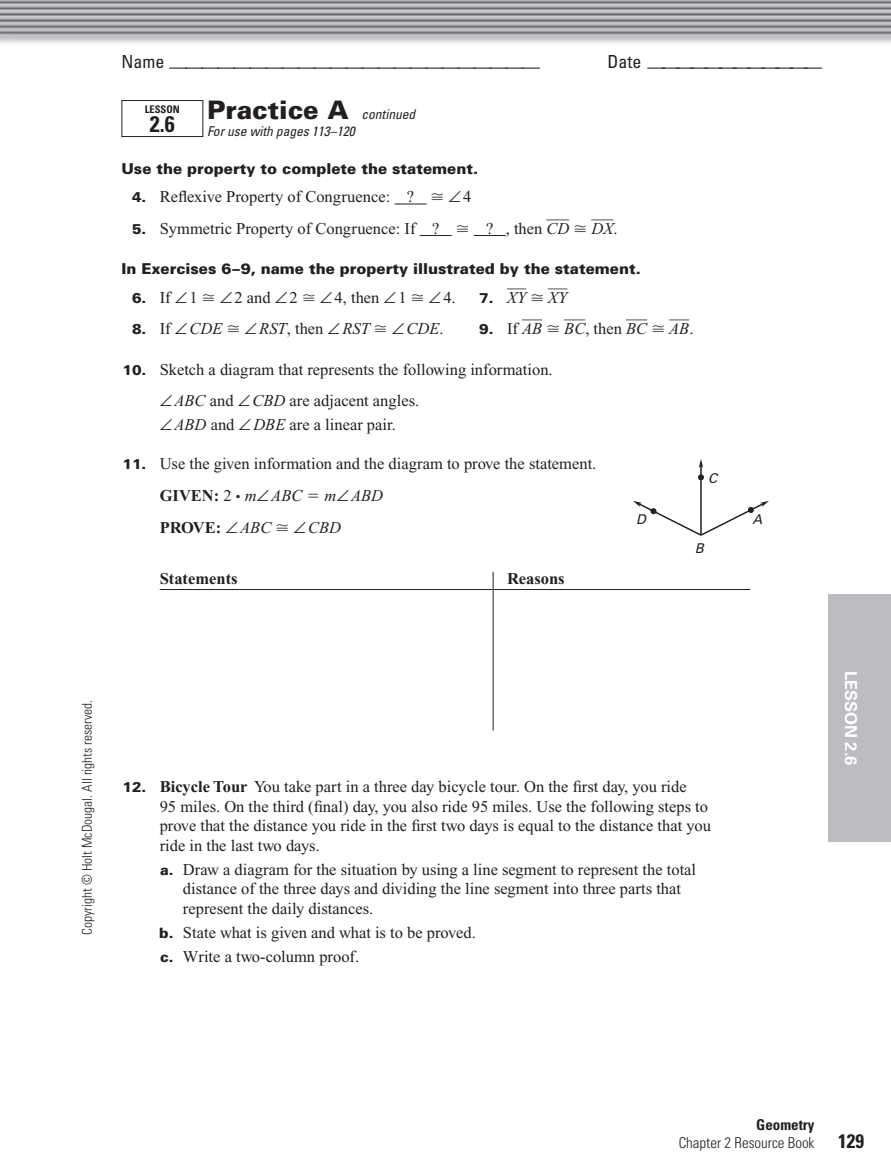
<style>
.page{position:relative;width:891px;height:1175px;background:#fff}
.page>*{position:absolute;margin:0;border:0;box-sizing:border-box;transform-origin:0 0}
.t1{font:900 25.5px "Univers";color:#231f20}
.t2{font:700 condensed 22.5px "Univers";color:#231f20}
.t3{font:condensed 18px "Univers";color:#231f20}
.t4{font:16.5px/19.5px "Times New Roman";color:#231f20}
.t5{font:italic 16.5px "Times New Roman";color:#231f20}
.t6{font:700 16.5px "Times New Roman";color:#231f20}
.t7{font:700 16.5px "Univers";letter-spacing:.005em;color:#fff}
.t8{font:900 15px "Univers";color:#231f20}
.t9{font:300 condensed 15px/18px "Univers";color:#231f20}
.t10{font:900 14.25px "Univers";color:#231f20}
.t11{font:300 condensed 13.5px "Univers";color:#231f20}
.t12{font:italic condensed 13.5px "Univers";color:#231f20}
.t13{font:italic 13.5px "Univers";color:#231f20}
.t14{font:700 condensed 10.5px "Univers";color:#231f20}
.s1{font-weight:400;font-style:italic;font-stretch:condensed;font-size:13.5px}
.s2{font-family:"Univers";font-weight:900;font-size:14.25px}
.s3{font-style:italic}
.s4{font-style:normal}
.s5{font-family:"Times New Roman";font-weight:400;font-style:italic;font-size:16.5px}
.s6{font-family:"Univers";font-weight:900;font-style:normal;font-size:14.25px}
.s7{font-family:"Times New Roman";font-weight:400;font-size:16.5px}
.s8{font-weight:400}
.s9{font-weight:400;font-size:13.5px}
.s10{font-weight:400;font-style:italic}
.s11{font-weight:700}
.s12{font-weight:700;font-size:19.5px}
</style>
<div class="page">
<svg style="left:1px;top:0;width:890px;height:5px;background:#9b9c9f"></svg>
<svg style="left:1px;top:5px;width:890px;height:6px;background:#a2a3a6"></svg>
<svg style="left:1px;top:11px;width:890px;height:6px;background:#a2a3a5"></svg>
<svg style="left:1px;top:17px;width:890px;height:6px;background:#a0a1a4"></svg>
<svg style="left:1px;top:23px;width:890px;height:6px;background:#a1a2a5"></svg>
<svg style="left:1px;top:29px;width:890px;height:6px;background:#a1a3a6"></svg>
<hr style="left:394px;top:204px;width:33px;height:1px;background:#231f20">
<hr style="left:420px;top:235px;width:32px;height:1px;background:#231f20">
<hr style="left:474px;top:235px;width:32px;height:1px;background:#231f20">
<hr style="left:160px;top:589px;width:333px;height:1px;background:#231f20">
<hr style="left:494px;top:589px;width:256px;height:1px;background:#231f20">
<hr style="left:700px;top:466px;width:2px;height:69px;background:#231f20">
<svg style="left:699px;top:459px;width:4px;height:9px"></svg>
<svg style="left:698px;top:474px;width:6px;height:6px"></svg>
<svg style="left:633px;top:501px;width:136px;height:35px"></svg>
<hr style="left:493px;top:572px;width:1px;height:158px;background:#231f20">
<div style="left:122px;top:100px;width:81px;height:37px;border:1px solid #231f20"></div>
<div style="left:828px;top:594px;width:63px;height:248px;background:#bcbdc0"></div>
<svg style="left:0;top:0;width:1px;height:35px"></svg>
<p class="t3" style="left:122px;top:60px;width:420px">Name ———————————————————————</p>
<p class="t3" style="left:608px;top:60px;width:216px">D a t e ————————————</p>
<p class="t14" style="left:145px;top:105px;width:37px">LESSON</p>
<h2 class="t2" style="left:150px;top:116px;width:26px">2.6</h2>
<h1 class="t1" style="left:207px;top:101px;width:210px">Practice A <span class="s1">continued</span></h1>
<p class="t12" style="left:207px;top:126px;width:149px">For use with pages 113–120</p>
<p class="t8" style="left:122px;top:163px;width:358px">Use the property to complete the statement.</p>
<p class="t4" style="left:132px;top:189px;width:284px"><span class="s2">4.</span> Reflexive Property of Congruence: ?</p>
<p class="t4" style="left:449px;top:189px;width:24px">∠ 4</p>
<p class="t4" style="left:132px;top:220px;width:309px"><span class="s2">5.</span> Symmetric Property of Congruence: If ?</p>
<p class="t4" style="left:486px;top:220px;width:85px">? , then <span class="s3">CD</span></p>
<p class="t5" style="left:591px;top:222px;width:28px">DX <span class="s4">.</span></p>
<p class="t8" style="left:122px;top:263px;width:521px">In Exercises 6–9, name the property illustrated by the statement.</p>
<p class="t4" style="left:132px;top:289px;width:67px"><span class="s2">6.</span> If ∠ 1</p>
<p class="t4" style="left:220px;top:289px;width:80px">∠ 2 and ∠ 2</p>
<p class="t4" style="left:320px;top:289px;width:88px">∠ 4, then ∠ 1</p>
<p class="t4" style="left:429px;top:289px;width:29px">∠ 4.</p>
<p class="t10" style="left:479px;top:292px;width:49px">7. <span class="s5">XY</span></p>
<p class="t5" style="left:548px;top:291px;width:21px">XY</p>
<p class="t5" style="left:132px;top:323px;width:92px"><span class="s6">8.</span> <span class="s4">If</span> ∠ CDE</p>
<p class="t5" style="left:245px;top:323px;width:127px">∠ RST<span class="s4">, then</span> ∠ RST</p>
<p class="t5" style="left:392px;top:323px;width:53px">∠ CDE<span class="s4">.</span></p>
<p class="t10" style="left:479px;top:324px;width:65px">9. <span class="s7">If</span> <span class="s5">AB</span></p>
<p class="t4" style="left:564px;top:321px;width:84px"><span class="s3">BC</span> , then <span class="s3">BC</span></p>
<p class="t5" style="left:669px;top:323px;width:26px">AB <span class="s4">.</span></p>
<p class="t4" style="left:160px;top:355px;width:395px;line-height:31.5px;text-indent:-37px"><span class="s2">10.</span> Sketch a diagram that represents the following information. ∠ <span class="s3">ABC</span> and ∠ <span class="s3">CBD</span> are adjacent angles.</p>
<p class="t4" style="left:160px;top:417px;width:238px">∠ <span class="s3">ABD</span> and ∠ <span class="s3">DBE</span> are a linear pair.</p>
<p class="t4" style="left:122px;top:456px;width:475px"><span class="s2">11.</span> Use the given information and the diagram to prove the statement.</p>
<p class="t13" style="left:708px;top:473px;width:11px">C</p>
<p class="t6" style="left:160px;top:490px;width:144px">GIVEN: <span class="s8">2</span> <span class="s9">•</span> <span class="s10">m</span>∠ <span class="s10">ABC</span></p>
<p class="t5" style="left:324px;top:489px;width:60px">m∠ ABD</p>
<p class="t6" style="left:160px;top:521px;width:113px">PROVE: ∠ <span class="s10">ABC</span></p>
<p class="t5" style="left:293px;top:521px;width:49px">∠ CBD</p>
<p class="t6" style="left:160px;top:572px;width:79px">Statements</p>
<p class="t6" style="left:507px;top:572px;width:59px">Reasons</p>
<p class="t13" style="left:636px;top:514px;width:11px">D</p>
<p class="t13" style="left:753px;top:514px;width:11px">A</p>
<p class="t13" style="left:695px;top:543px;width:11px">B</p>
<p class="t11" style="left:82px;top:934px;width:236px;rotate:-90deg">Copyright © Holt McDougal. All rights reserved.</p>
<p class="t4" style="left:160px;top:778px;width:553px;text-indent:-37px"><span class="s2">12.</span> <span class="s11">Bicycle Tour</span> You take part in a three day bicycle tour. On the first day, you ride<br>95 miles. On the third (final) day, you also ride 95 miles. Use the following steps to prove that the distance you ride in the first two days is equal to the distance that you ride in the last two days.</p>
<p class="t4" style="left:183px;top:861px;width:515px;text-indent:-23px"><span class="s2">a.</span> Draw a diagram for the situation by using a line segment to represent the total distance of the three days and dividing the line segment into three parts that represent the daily distances.</p>
<p class="t4" style="left:159px;top:921px;width:318px;line-height:24px"><span class="s2">b.</span> State what is given and what is to be proved. <span class="s2">c.</span> Write a two-column proof.</p>
<p class="t7" style="left:857px;top:670px;width:96px;rotate:90deg">LESSON 2.6</p>
<p class="t9" style="left:679px;top:1117px;width:187px;text-indent:77px"><span class="s11">Geometry<br></span>Chapter 2 Resource Book <span class="s12">129</span></p>
</div>
